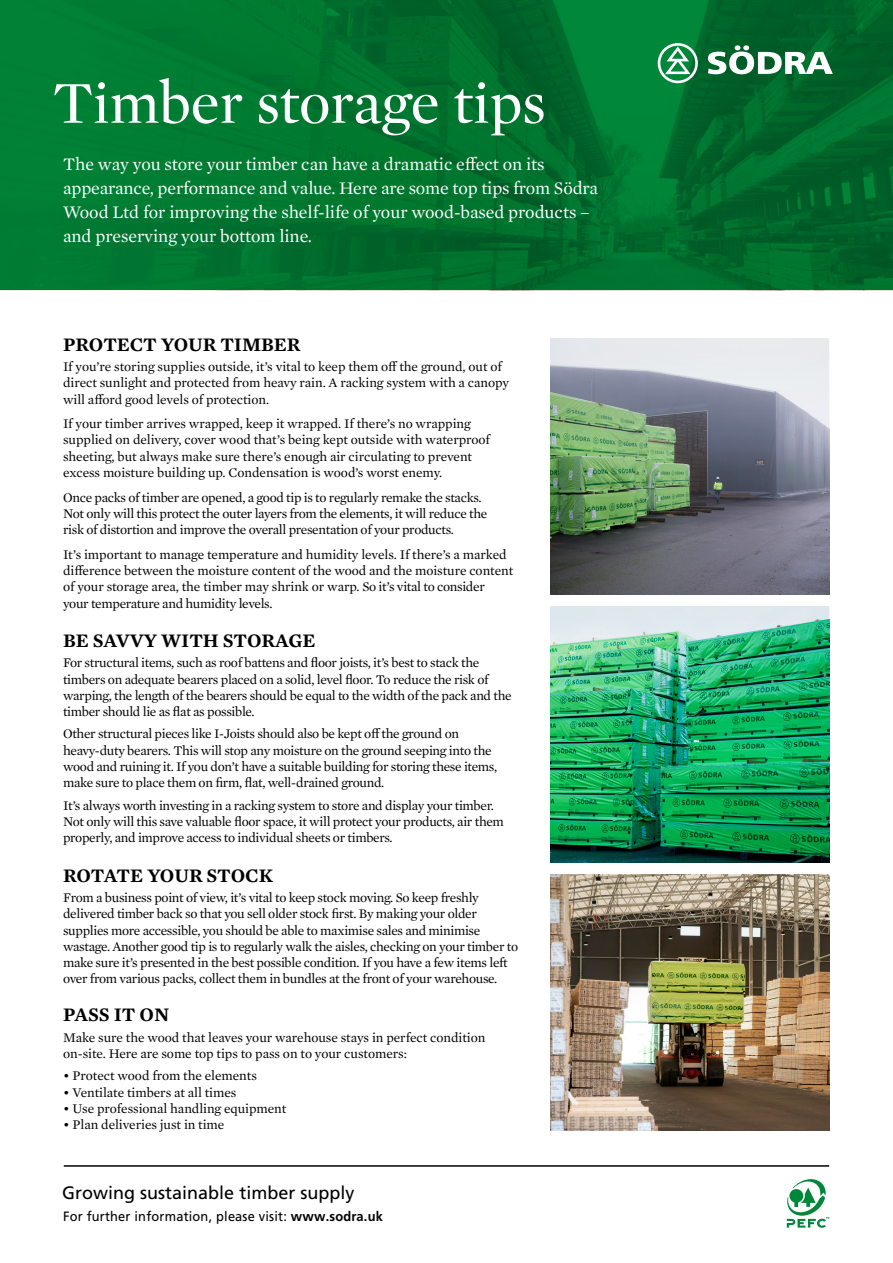
<style>
.page{position:relative;width:893px;height:1263px;background:#fff}
.page>*{position:absolute;margin:0;border:0;box-sizing:border-box;transform-origin:0 0}
.t1{font:60.45px "Mercury Display";letter-spacing:-.005em;color:#fff}
.t2{font:600 19.5px "Mercury Text G1";letter-spacing:-.005em;color:#000}
.t3{font:18px/24px "Mercury Text G1";letter-spacing:-.005em;color:#fff}
.t4{font:18px "Frutiger";color:#000}
.t5{font:13.5px/16.2px "Mercury Text G1";letter-spacing:-.025em;color:#000}
.t6{font:13.5px/16.2px "Mercury Text G1";letter-spacing:-.005em;color:#000}
.t7{font:13.5px "Frutiger";letter-spacing:.015em;color:#000;scale:.95 1}
.s1{font-weight:700}
</style>
<div class="page">
<svg style="left:0;top:0;width:893px;height:290px;background:#00722f"></svg>
<img style="left:550px;top:502px;width:279px;height:92px">
<img style="left:550px;top:770px;width:279px;height:92px">
<img style="left:550px;top:1038px;width:279px;height:92px">
<svg style="left:708px;top:45px;width:125px;height:29px"></svg>
<svg style="left:664px;top:45px;width:28px;height:28px"></svg>
<div style="left:658px;top:43px;width:40px;height:40px;border:3px solid #fff;border-radius:50%"></div>
<svg style="left:550px;top:338px;width:279px;height:164px;background:#93a39c"></svg>
<img style="left:550px;top:874px;width:279px;height:164px">
<img style="left:550px;top:606px;width:279px;height:164px">
<hr style="left:64px;top:1165px;width:765px;height:2px;background:#000">
<svg style="left:786px;top:1179px;width:43px;height:49px"></svg>
<h1 class="t1" style="left:53px;top:61px;width:494px">Timber storage tips</h1>
<h3 class="t3" style="left:63px;top:152px;width:536px">The way you store your timber can have a dramatic effect on its appearance, performance and value. Here are some top tips from Södra Wood Ltd for improving the shelf-life of your wood-based products – and preserving your bottom line.</h3>
<h2 class="t2" style="left:63px;top:330px;width:239px">PROTECT YOUR TIMBER</h2>
<p class="t6" style="left:63px;top:358px;width:448px">If you’re storing supplies outside, it’s vital to keep them off the ground, out of direct sunlight and protected from heavy rain. A racking system with a canopy will afford good levels of protection.</p>
<p class="t6" style="left:63px;top:415px;width:428px">If your timber arrives wrapped, keep it wrapped. If there’s no wrapping supplied on delivery, cover wood that’s being kept outside with waterproof sheeting, but always make sure there’s enough air circulating to prevent excess moisture building up. Condensation is wood’s worst enemy.</p>
<p class="t5" style="left:63px;top:488px;width:426px">Once packs of timber are opened, a good tip is to regularly remake the stacks.<br>Not only will this protect the outer layers from the elements, it will reduce the risk of distortion and improve the overall presentation of your products.</p>
<p class="t6" style="left:63px;top:545px;width:452px">It’s important to manage temperature and humidity levels. If there’s a marked difference between the moisture content of the wood and the moisture content of your storage area, the timber may shrink or warp. So it’s vital to consider your temperature and humidity levels.</p>
<h2 class="t2" style="left:63px;top:626px;width:254px">BE SAVVY WITH STORAGE</h2>
<p class="t5" style="left:63px;top:654px;width:450px">For structural items, such as roof battens and floor joists, it’s best to stack the timbers on adequate bearers placed on a solid, level floor. To reduce the risk of warping, the length of the bearers should be equal to the width of the pack and the timber should lie as flat as possible.</p>
<p class="t5" style="left:63px;top:725px;width:436px">Other structural pieces like I-Joists should also be kept off the ground on heavy-duty bearers. This will stop any moisture on the ground seeping into the wood and ruining it. If you don’t have a suitable building for storing these items, make sure to place them on firm, flat, well-drained ground.</p>
<p class="t5" style="left:63px;top:796px;width:442px">It’s always worth investing in a racking system to store and display your timber.<br>Not only will this save valuable floor space, it will protect your products, air them properly, and improve access to individual sheets or timbers.</p>
<h2 class="t2" style="left:63px;top:861px;width:212px">ROTATE YOUR STOCK</h2>
<p class="t5" style="left:63px;top:889px;width:457px">From a business point of view, it’s vital to keep stock moving. So keep freshly delivered timber back so that you sell older stock first. By making your older supplies more accessible, you should be able to maximise sales and minimise wastage. Another good tip is to regularly walk the aisles, checking on your timber to make sure it’s presented in the best possible condition. If you have a few items left over from various packs, collect them in bundles at the front of your warehouse.</p>
<h2 class="t2" style="left:63px;top:1000px;width:108px">PASS IT ON</h2>
<p class="t6" style="left:63px;top:1028px;width:424px">Make sure the wood that leaves your warehouse stays in perfect condition on-site. Here are some top tips to pass on to your customers:</p>
<p class="t6" style="left:63px;top:1067px;width:195px">• Protect wood from the elements</p>
<p class="t6" style="left:63px;top:1083px;width:175px">• Ventilate timbers at all times</p>
<p class="t6" style="left:63px;top:1099px;width:225px">• Use professional handling equipment</p>
<p class="t6" style="left:63px;top:1116px;width:163px">• Plan deliveries just in time</p>
<h3 class="t4" style="left:62px;top:1182px;width:294px">Growing sustainable timber supply</h3>
<p class="t7" style="left:63px;top:1208px;width:338px">For further information, please visit: <span class="s1">www.sodra.uk</span></p>
</div>
